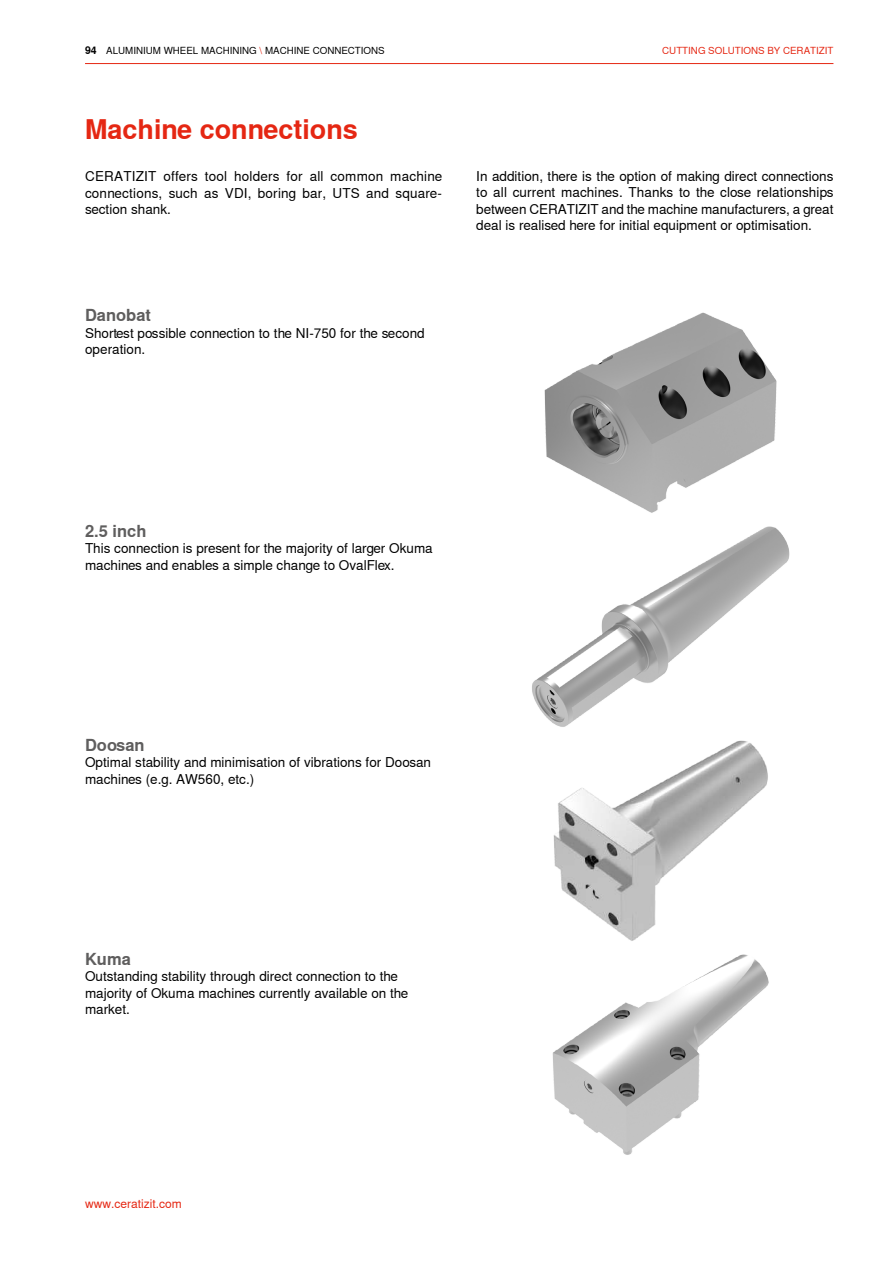
<style>
.page{position:relative;width:893px;height:1263px;background:#fff}
.page>*{position:absolute;margin:0;border:0;box-sizing:border-box;transform-origin:0 0}
.t1{font:700 27px "Ceratizit Sans Global";color:#e52713}
.t2{font:700 16.5px "Ceratizit Sans Global";color:#5f5e5e}
.t3{font:13.5px/16.5px "Ceratizit Sans Global";color:#000}
.t4{font:12px "Ceratizit Sans Global";color:#e52713}
.t5{font:700 10.5px "Ceratizit Sans Global";color:#000}
.t6{font:9.75px "Ceratizit Sans Global";color:#000}
.t7{font:9.75px "Ceratizit Sans Global";color:#e52713}
.s1{color:#e52713}
</style>
<div class="page">
<hr style="left:85px;top:63px;width:748px;height:1px;background:#e52713">
<img style="left:544px;top:312px;width:233px;height:201px">
<img style="left:532px;top:526px;width:258px;height:201px">
<img style="left:553px;top:740px;width:215px;height:201px">
<img style="left:552px;top:954px;width:217px;height:201px">
<p class="t5" style="left:85px;top:45px;width:13px">94</p>
<p class="t7" style="left:662px;top:45px;width:173px">CUTTING SOLUTIONS BY CERATIZIT</p>
<p class="t6" style="left:106px;top:45px;width:280px">ALUMINIUM WHEEL MACHINING <span class="s1">\</span> MACHINE CONNECTIONS</p>
<h1 class="t1" style="left:85px;top:114px;width:274px">Machine connections</h1>
<p class="t3" style="left:85px;top:168px;width:359px;text-align:justify">CERATIZIT offers tool holders for all common machine connections, such as VDI, boring bar, UTS and square&shy;section shank.</p>
<p class="t2" style="left:85px;top:306px;width:67px">Danobat</p>
<p class="t3" style="left:85px;top:325px;width:341px">Shortest possible connection to the NI-750 for the second operation.</p>
<p class="t3" style="left:476px;top:168px;width:359px;text-align:justify">In addition, there is the option of making direct connections to all current machines. Thanks to the close relationships between CERATIZIT and the machine manufacturers, a great deal is realised here for initial equipment or optimisation.</p>
<p class="t2" style="left:85px;top:521px;width:63px">2.5 inch</p>
<p class="t3" style="left:85px;top:540px;width:349px">This connection is present for the majority of larger Okuma machines and enables a simple change to OvalFlex.</p>
<p class="t2" style="left:85px;top:735px;width:61px">Doosan</p>
<p class="t3" style="left:85px;top:754px;width:348px">Optimal stability and minimisation of vibrations for Doosan machines (e.g. AW560, etc.)</p>
<p class="t2" style="left:85px;top:949px;width:47px">Kuma</p>
<p class="t3" style="left:85px;top:968px;width:325px">Outstanding stability through direct connection to the majority of Okuma machines currently available on the market.</p>
<p class="t4" style="left:85px;top:1197px;width:98px">www.ceratizit.com</p>
</div>
